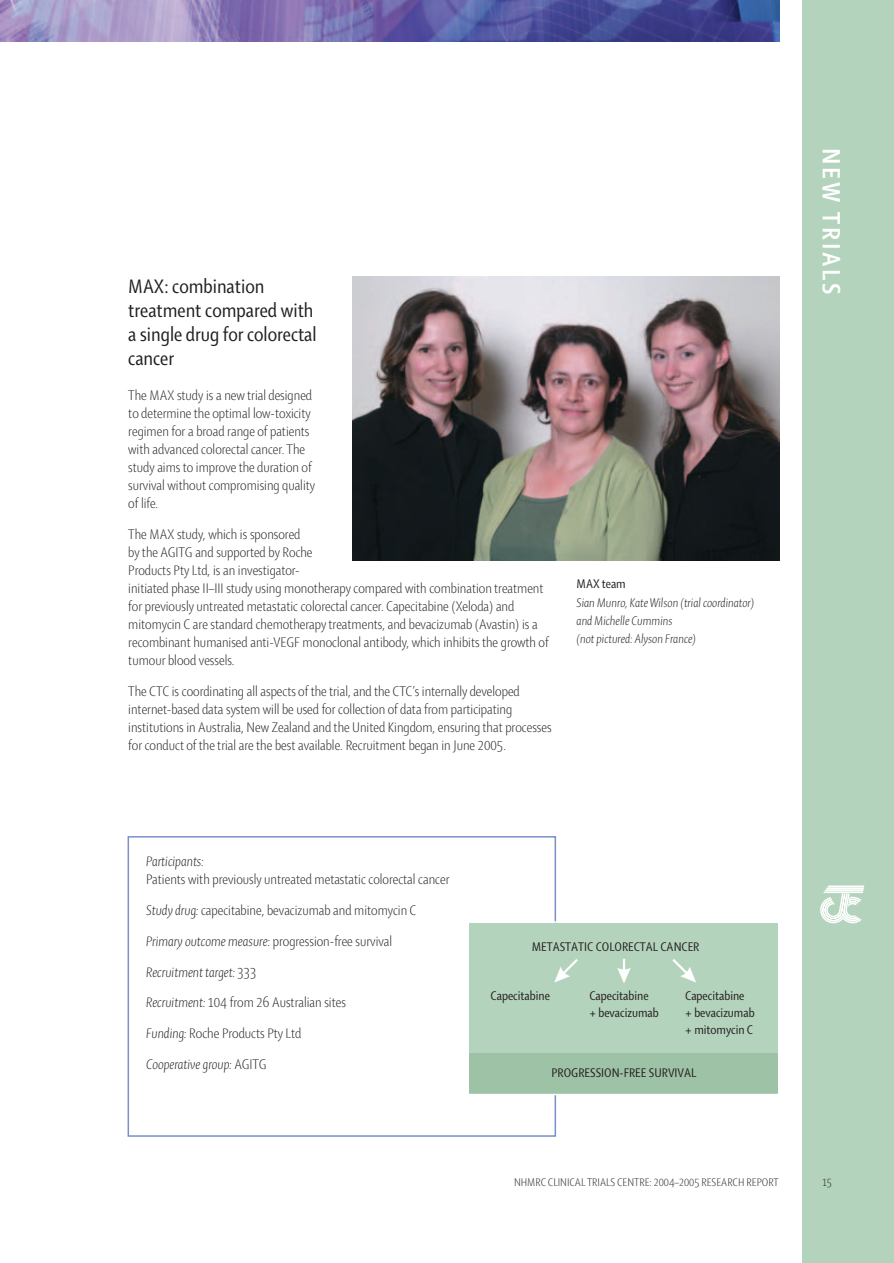
<style>
.page{position:relative;width:894px;height:1263px;background:#fff}
.page>*{position:absolute;margin:0;border:0;box-sizing:border-box;transform-origin:0 0}
.t1{font:700 condensed 27px "Shaker 2";letter-spacing:.1em;color:#fff}
.t2{font:condensed 21px/24px "Shaker 2";color:#231f20}
.t3{font:300 condensed 15px/18px "Shaker 2";color:#231f20}
.t4{font:italic 300 condensed 15px "Shaker 2";color:#231f20}
.t5{font:condensed 13.5px/17.1px "Shaker 2";color:#231f20}
.t6{font:italic 300 condensed 13.5px/18px "Shaker 2";color:#231f20}
.t7{font:300 condensed 12px "Shaker 2";color:#231f20}
.s1{font-style:italic}
</style>
<div class="page">
<img style="left:0;top:0;width:779px;height:41px">
<div style="left:802px;top:0;width:91px;height:1262px;background:#b4d3bc"></div>
<svg style="left:820px;top:885px;width:44px;height:38px"></svg>
<img style="left:352px;top:276px;width:427px;height:284px">
<div style="left:127px;top:836px;width:429px;height:300px;border:2px solid #7b8fc8"></div>
<div style="left:468px;top:922px;width:310px;height:171px;background:#b4d3bc"></div>
<div style="left:468px;top:1053px;width:310px;height:40px;background:#9dc2a6"></div>
<svg style="left:554px;top:959px;width:24px;height:23px"></svg>
<svg style="left:672px;top:959px;width:23px;height:23px"></svg>
<hr style="left:622px;top:958px;width:3px;height:17px;background:#fff">
<svg style="left:617px;top:967px;width:13px;height:16px"></svg>
<div style="left:467px;top:921px;width:312px;height:174px;border:2px solid #fff"></div>
<h2 class="t2" style="left:128px;top:276px;width:190px">MAX: combination treatment compared with a single drug for colorectal cancer</h2>
<p class="t3" style="left:128px;top:387px;width:188px">The MAX study is a new trial designed to determine the optimal low-toxicity regimen for a broad range of patients with advanced colorectal cancer. The study aims to improve the duration of survival without compromising quality of life.</p>
<p class="t3" style="left:128px;top:526px;width:421px">The MAX study, which is sponsored<br>by the AGITG and supported by Roche<br>Products Pty Ltd, is an investigator-<br>initiated phase II–III study using monotherapy compared with combination treatment for previously untreated metastatic colorectal cancer. Capecitabine (Xeloda) and mitomycin C are standard chemotherapy treatments, and bevacizumab (Avastin) is a recombinant humanised anti-VEGF monoclonal antibody, which inhibits the growth of tumour blood vessels.</p>
<p class="t3" style="left:128px;top:683px;width:424px">The CTC is coordinating all aspects of the trial, and the CTC’s internally developed internet-based data system will be used for collection of data from participating institutions in Australia, New Zealand and the United Kingdom, ensuring that processes for conduct of the trial are the best available. Recruitment began in June 2005.</p>
<p class="t5" style="left:576px;top:576px;width:51px">MAX team</p>
<p class="t6" style="left:576px;top:594px;width:179px">Sian Munro, Kate Wilson (trial coordinator) and Michelle Cummins<br>(not pictured: Alyson France)</p>
<p class="t4" style="left:146px;top:855px;width:59px">Participants:</p>
<p class="t3" style="left:146px;top:865px;width:305px;line-height:30.8px">Patients with previously untreated metastatic colorectal cancer <span class="s1">Study drug:</span> capecitabine, bevacizumab and mitomycin C <span class="s1">Primary outcome measure:</span> progression-free survival <span class="s1">Recruitment target:</span> 333<br><span class="s1">Recruitment:</span> 104 from 26 Australian sites<br><span class="s1">Funding:</span> Roche Products Pty Ltd<br><span class="s1">Cooperative group:</span> AGITG</p>
<p class="t5" style="left:531px;top:939px;width:169px">METASTATIC COLORECTAL CANCER</p>
<p class="t5" style="left:490px;top:987px;width:61px">Capecitabine</p>
<p class="t5" style="left:589px;top:987px;width:71px">Capecitabine + bevacizumab</p>
<p class="t5" style="left:685px;top:987px;width:71px">Capecitabine + bevacizumab + mitomycin C</p>
<p class="t5" style="left:551px;top:1065px;width:146px">PROGRESSION-FREE SURVIVAL</p>
<h1 class="t1" style="left:842px;top:148px;width:148px;rotate:90deg">NEW TRIALS</h1>
<p class="t7" style="left:514px;top:1176px;width:266px">NHMRC CLINICAL TRIALS CENTRE: 2004–2005 RESEARCH REPORT</p>
<p class="t7" style="left:822px;top:1176px;width:11px">15</p>
</div>
